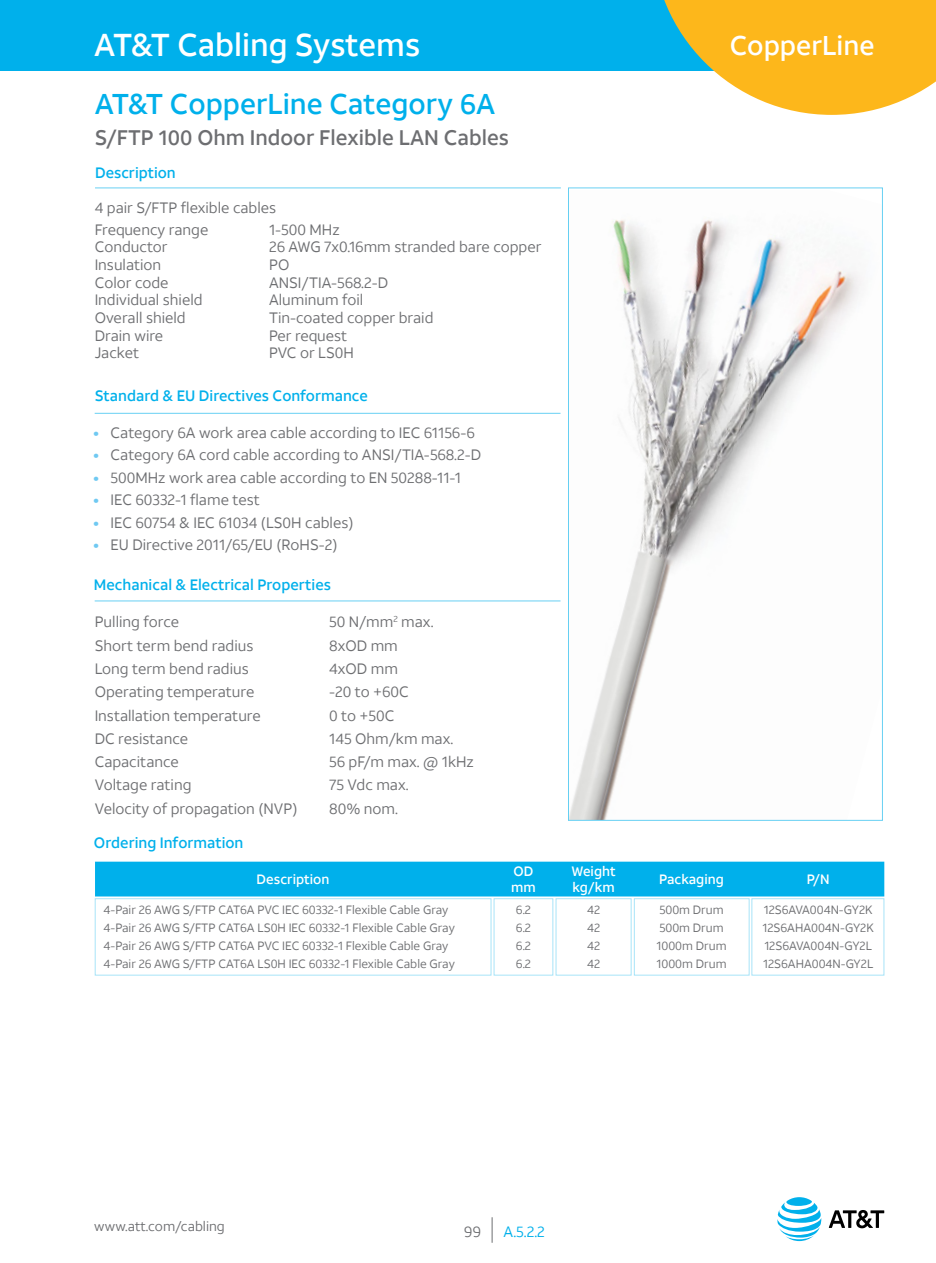
<style>
.page{position:relative;width:936px;height:1263px;background:#fff}
.page>*{position:absolute;margin:0;border:0;box-sizing:border-box;transform-origin:0 0}
.t1{font:500 31.5px "ATT Aleck Sans";color:#fff}
.t2{font:500 28.5px "ATT Aleck Sans";color:#00b0eb}
.t3{font:500 27px "ATT Aleck Sans";color:#fff}
.t4{font:500 21px "ATT Aleck Sans";color:#6d6e71}
.t5{font:15px/21.5px "ATT Aleck Sans";color:#6d6e71}
.t6{font:500 15px "ATT Aleck Sans";color:#00b0eb}
.t7{font:15px "ATT Aleck Sans";color:#00b0eb}
.t8{font:500 13.5px/16.2px "ATT Aleck Sans";color:#fff}
.t9{font:13.5px "ATT Aleck Sans";color:#6d6e71}
.t10{font:12px "ATT Aleck Sans";color:#6d6e71}
.s1{font-weight:900;color:#6fc9f2}
</style>
<div class="page">
<div style="left:0;top:0;width:775px;height:71px;background:#00b0eb"></div>
<svg style="left:664px;top:0;width:271px;height:115px"></svg>
<svg style="left:492px;top:1217px;width:1px;height:26px"></svg>
<svg style="left:828px;top:1210px;width:56px;height:18px"></svg>
<svg style="left:777px;top:1197px;width:44px;height:44px"></svg>
<hr style="left:95px;top:600px;width:465px;height:1px;background:#00b0eb">
<hr style="left:95px;top:413px;width:465px;height:1px;background:#00b0eb">
<div style="left:95px;top:862px;width:789px;height:34px;background:#00b0eb"></div>
<img style="left:570px;top:220px;width:292px;height:599px">
<hr style="left:95px;top:188px;width:466px;height:1px;background:#00b0eb">
<h1 class="t1" style="left:94px;top:25px;width:327px">AT&amp;T Cabling Systems</h1>
<h3 class="t3" style="left:729px;top:29px;width:146px">CopperLine</h3>
<h2 class="t2" style="left:95px;top:86px;width:402px">AT&amp;T CopperLine Category 6A</h2>
<h3 class="t4" style="left:95px;top:125px;width:416px">S/FTP 100 Ohm Indoor Flexible LAN Cables</h3>
<p class="t6" style="left:95px;top:163px;width:82px">Description</p>
<p class="t5" style="left:95px;top:197px;width:183px">4 pair S/FTP flexible cables<br>Frequency range</p>
<p class="t5" style="left:269px;top:219px;width:72px">1-500 MHz</p>
<p class="t5" style="left:95px;top:236px;width:74px">Conductor</p>
<p class="t5" style="left:269px;top:236px;width:274px">26 AWG 7x0.16mm stranded bare copper</p>
<p class="t5" style="left:95px;top:254px;width:68px">Insulation</p>
<p class="t5" style="left:269px;top:254px;width:22px">PO</p>
<p class="t5" style="left:95px;top:272px;width:75px">Color code</p>
<p class="t5" style="left:269px;top:272px;width:121px">ANSI/TIA-568.2-D</p>
<p class="t5" style="left:95px;top:289px;width:109px">Individual shield</p>
<p class="t5" style="left:269px;top:289px;width:96px">Aluminum foil</p>
<p class="t5" style="left:95px;top:307px;width:93px">Overall shield</p>
<p class="t5" style="left:269px;top:307px;width:166px">Tin-coated copper braid</p>
<p class="t5" style="left:95px;top:325px;width:70px">Drain wire</p>
<p class="t5" style="left:269px;top:325px;width:80px">Per request</p>
<p class="t5" style="left:95px;top:342px;width:46px">Jacket</p>
<p class="t5" style="left:269px;top:342px;width:86px">PVC or LS0H</p>
<p class="t6" style="left:95px;top:387px;width:275px">Standard &amp; EU Directives Conformance</p>
<p class="t5" style="left:94px;top:422px;width:382px"><span class="s1">•</span> Category 6A work area cable according to IEC 61156-6</p>
<p class="t5" style="left:94px;top:444px;width:389px"><span class="s1">•</span> Category 6A cord cable according to ANSI/TIA-568.2-D</p>
<p class="t5" style="left:94px;top:467px;width:369px"><span class="s1">•</span> 500MHz work area cable according to EN 50288-11-1</p>
<p class="t5" style="left:94px;top:489px;width:168px"><span class="s1">•</span> IEC 60332-1 flame test</p>
<p class="t5" style="left:94px;top:512px;width:261px"><span class="s1">•</span> IEC 60754 &amp; IEC 61034 (LS0H cables)</p>
<p class="t5" style="left:94px;top:534px;width:245px"><span class="s1">•</span> EU Directive 2011/65/EU (RoHS-2)</p>
<p class="t6" style="left:94px;top:575px;width:238px">Mechanical &amp; Electrical Properties</p>
<p class="t5" style="left:95px;top:611px;width:86px">Pulling force</p>
<p class="t5" style="left:329px;top:611px;width:106px">50 N/mm<sup>2</sup> max.</p>
<p class="t5" style="left:95px;top:635px;width:160px">Short term bend radius</p>
<p class="t5" style="left:329px;top:635px;width:70px">8xOD mm</p>
<p class="t5" style="left:95px;top:658px;width:156px">Long term bend radius</p>
<p class="t5" style="left:329px;top:658px;width:70px">4xOD mm</p>
<p class="t5" style="left:95px;top:681px;width:161px">Operating temperature</p>
<p class="t5" style="left:329px;top:681px;width:81px">-20 to +60C</p>
<p class="t5" style="left:95px;top:704px;width:168px">Installation temperature</p>
<p class="t5" style="left:329px;top:704px;width:67px">0 to +50C</p>
<p class="t5" style="left:95px;top:728px;width:95px">DC resistance</p>
<p class="t5" style="left:329px;top:728px;width:126px">145 Ohm/km max.</p>
<p class="t5" style="left:95px;top:751px;width:86px">Capacitance</p>
<p class="t5" style="left:329px;top:751px;width:146px">56 pF/m max. @ 1kHz</p>
<p class="t5" style="left:95px;top:774px;width:98px">Voltage rating</p>
<p class="t5" style="left:329px;top:774px;width:81px">75 Vdc max.</p>
<p class="t5" style="left:95px;top:797px;width:204px">Velocity of propagation (NVP)</p>
<p class="t5" style="left:329px;top:797px;width:70px">80% nom.</p>
<p class="t6" style="left:94px;top:834px;width:151px">Ordering Information</p>
<p class="t8" style="left:257px;top:871px;width:74px">Description</p>
<p class="t8" style="left:511px;top:863px;width:26px">OD mm</p>
<p class="t8" style="left:571px;top:863px;width:46px">Weight kg/km</p>
<p class="t8" style="left:659px;top:871px;width:66px">Packaging</p>
<p class="t8" style="left:806px;top:871px;width:24px">P/N</p>
<p class="t10" style="left:103px;top:902px;width:346px">4-Pair 26 AWG S/FTP CAT6A PVC IEC 60332-1 Flexible Cable Gray</p>
<p class="t10" style="left:516px;top:902px;width:17px">6.2</p>
<p class="t10" style="left:587px;top:902px;width:15px">42</p>
<p class="t10" style="left:659px;top:902px;width:66px">500m Drum</p>
<p class="t10" style="left:763px;top:902px;width:110px">12S6AVA004N-GY2K</p>
<p class="t10" style="left:103px;top:920px;width:353px">4-Pair 26 AWG S/FTP CAT6A LS0H IEC 60332-1 Flexible Cable Gray</p>
<p class="t10" style="left:516px;top:920px;width:17px">6.2</p>
<p class="t10" style="left:587px;top:920px;width:15px">42</p>
<p class="t10" style="left:659px;top:920px;width:66px">500m Drum</p>
<p class="t10" style="left:762px;top:920px;width:113px">12S6AHA004N-GY2K</p>
<p class="t10" style="left:103px;top:938px;width:346px">4-Pair 26 AWG S/FTP CAT6A PVC IEC 60332-1 Flexible Cable Gray</p>
<p class="t10" style="left:516px;top:938px;width:17px">6.2</p>
<p class="t10" style="left:587px;top:938px;width:15px">42</p>
<p class="t10" style="left:656px;top:938px;width:72px">1000m Drum</p>
<p class="t10" style="left:764px;top:938px;width:109px">12S6AVA004N-GY2L</p>
<p class="t10" style="left:103px;top:956px;width:353px">4-Pair 26 AWG S/FTP CAT6A LS0H IEC 60332-1 Flexible Cable Gray</p>
<p class="t10" style="left:516px;top:956px;width:17px">6.2</p>
<p class="t10" style="left:587px;top:956px;width:15px">42</p>
<p class="t10" style="left:656px;top:956px;width:72px">1000m Drum</p>
<p class="t10" style="left:763px;top:956px;width:112px">12S6AHA004N-GY2L</p>
<p class="t9" style="left:94px;top:1218px;width:132px">www.att.com/cabling</p>
<p class="t5" style="left:464px;top:1221px;width:18px">99</p>
<p class="t7" style="left:503px;top:1222px;width:43px">A.5.2.2</p>
</div>
